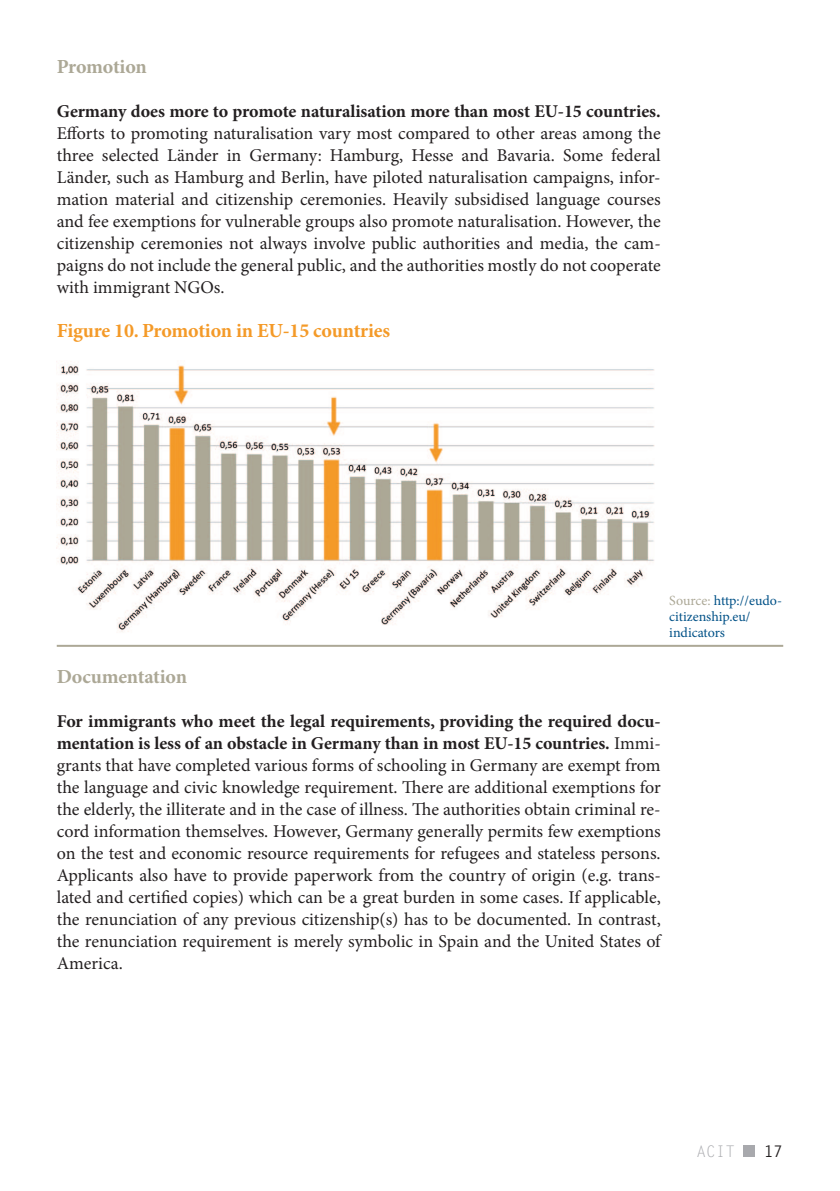
<style>
.page{position:relative;width:840px;height:1191px;background:#fff}
.page>*{position:absolute;margin:0;border:0;box-sizing:border-box;transform-origin:0 0}
.t1{font:700 20px "Minion Pro";letter-spacing:-.01em;color:#f49a28}
.t2{font:700 20px "Minion Pro";letter-spacing:-.015em;color:#aca896}
.t3{font:18px/22px "Minion Pro";color:#231f20;text-align:justify}
.t4{font:700 18px "Minion Pro";letter-spacing:-.005em;color:#231f20}
.t5{font:16px "Letter Gothic Std";color:#a8a9ad}
.t6{font:700 16px "Letter Gothic Std";color:#231f20}
.t7{font:14px/16px "Minion Pro";color:#005187}
.s1{color:#aca896}
.s2{font-weight:700}
</style>
<div class="page">
<div style="left:743px;top:1145px;width:11px;height:11px;background:#a8a9ad"></div>
<img style="left:57px;top:361px;width:598px;height:271px">
<hr style="left:57px;top:645px;width:725px;height:2px;background:#aca896">
<p class="t2" style="left:57px;top:54px;width:91px">Promotion</p>
<p class="t4" style="left:57px;top:100px;width:605px">Germany does more to promote naturalisation more than most EU-15 countries.</p>
<p class="t3" style="left:57px;top:122px;width:605px">Efforts to promoting naturalisation vary most compared to other areas among the three selected Länder in Germany: Hamburg, Hesse and Bavaria. Some federal Länder, such as Hamburg and Berlin, have piloted naturalisation campaigns, infor&shy;mation material and citizenship ceremonies. Heavily subsidised language courses and fee exemptions for vulnerable groups also promote naturalisation. However, the citizenship ceremonies not always involve public authorities and media, the cam&shy;paigns do not include the general public, and the authorities mostly do not cooperate with immigrant NGOs.</p>
<p class="t1" style="left:57px;top:318px;width:334px">Figure 10. Promotion in EU-15 countries</p>
<p class="t7" style="left:669px;top:592px;width:114px"><span class="s1">Source:</span> http://eudo&shy;citizenship.eu/ indicators</p>
<p class="t2" style="left:57px;top:664px;width:132px">Documentation</p>
<p class="t3" style="left:57px;top:710px;width:605px"><span class="s2">For immigrants who meet the legal requirements, providing the required docu&shy;mentation is less of an obstacle in Germany than in most EU-15 countries.</span> Immi&shy;grants that have completed various forms of schooling in Germany are exempt from the language and civic knowledge requirement. There are additional exemptions for the elderly, the illiterate and in the case of illness. The authorities obtain criminal re&shy;cord information themselves. However, Germany generally permits few exemptions on the test and economic resource requirements for refugees and stateless persons.<br>Applicants also have to provide paperwork from the country of origin (e.g. trans&shy;lated and certified copies) which can be a great burden in some cases. If applicable, the renunciation of any previous citizenship(s) has to be documented. In contrast, the renunciation requirement is merely symbolic in Spain and the United States of America.</p>
<p class="t5" style="left:696px;top:1141px;width:40px">ACIT</p>
<p class="t6" style="left:763px;top:1141px;width:21px">17</p>
</div>
